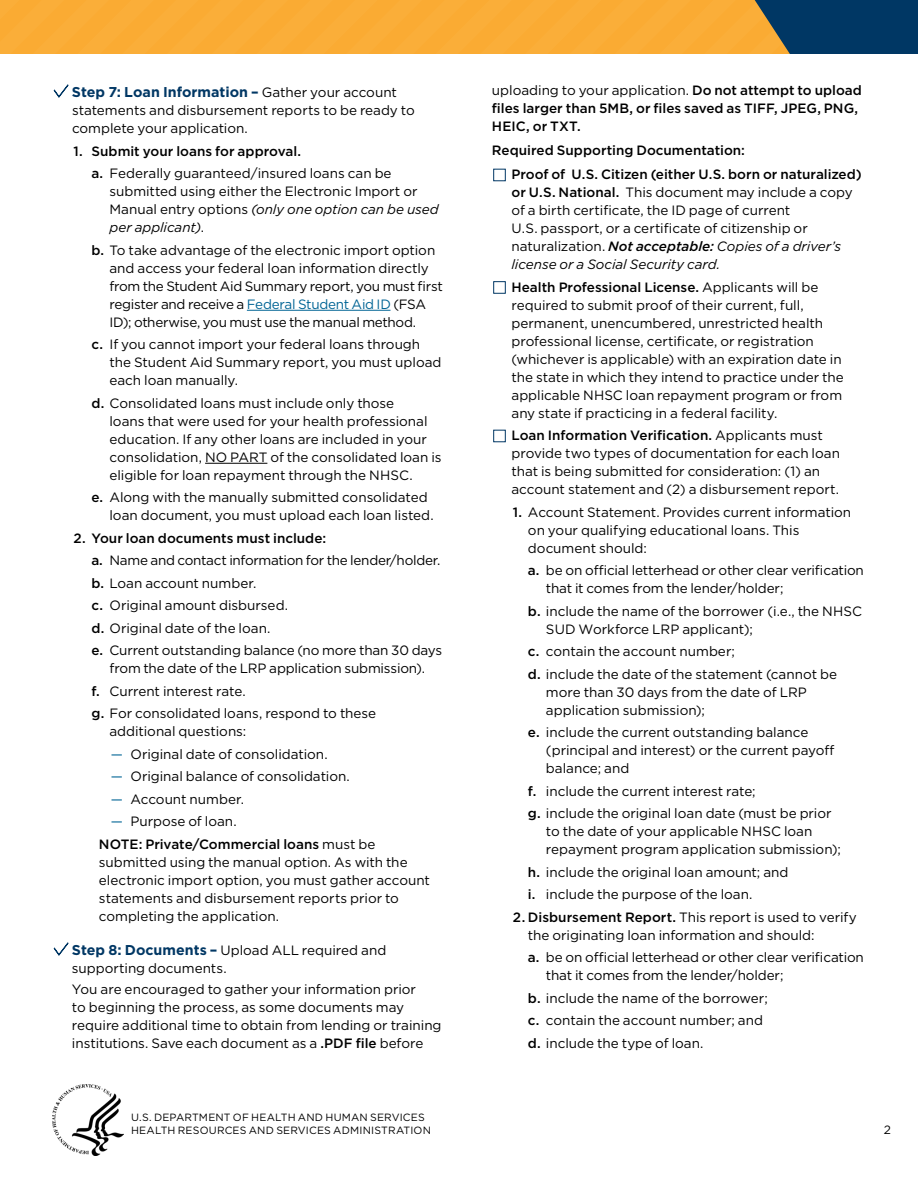
<style>
.page{position:relative;width:918px;height:1188px;background:#fff}
.page>*{position:absolute;margin:0;border:0;box-sizing:border-box;transform-origin:0 0}
.t1{font:700 14.25px "Gotham";color:#003764}
.t2{font:13.5px/18px "Gotham";letter-spacing:-.005em;color:#000}
.t3{font:500 13.5px/18px "Gotham";color:#000}
.t4{font:12px "Gotham";color:#000}
.t5{font:10.5px/13.5px "Gotham";letter-spacing:.015em;color:#000}
.s1{font-weight:400;font-size:13.5px;color:#000}
.s2{font-weight:500}
.s3{font-style:italic}
.s4{color:#006495}
.s5{font-weight:700;font-size:14.25px;color:#003764}
.s6{font-weight:400}
.s7{font-weight:500;font-style:italic}
</style>
<div class="page">
<svg style="left:0;top:0;width:918px;height:54px;background:#d39a3d"></svg>
<hr style="left:247px;top:310px;width:143px;height:1px;background:#006495">
<hr style="left:205px;top:463px;width:62px;height:1px;background:#000">
<svg style="left:54px;top:84px;width:14px;height:14px"></svg>
<svg style="left:54px;top:942px;width:14px;height:14px"></svg>
<div style="left:493px;top:169px;width:12px;height:12px;border:1px solid #003764"></div>
<div style="left:493px;top:281px;width:12px;height:12px;border:1px solid #003764"></div>
<div style="left:493px;top:430px;width:12px;height:12px;border:1px solid #003764"></div>
<img style="left:52px;top:1084px;width:71px;height:72px">
<p class="t1" style="left:72px;top:83px;width:326px">Step 7: Loan Information – <span class="s1">Gather your account</span></p>
<p class="t2" style="left:72px;top:101px;width:344px">statements and disbursement reports to be ready to complete your application.</p>
<p class="t3" style="left:74px;top:142px;width:11px">1.</p>
<p class="t3" style="left:91px;top:142px;width:211px">Submit your loans for approval.</p>
<p class="t2" style="left:109px;top:164px;width:331px;text-indent:-18px"><span class="s2">a.</span> Federally guaranteed/insured loans can be submitted using either the Electronic Import or Manual entry options <span class="s3">(only one option can be used per applicant)</span>.</p>
<p class="t2" style="left:109px;top:241px;width:335px;text-indent:-18px"><span class="s2">b.</span> To take advantage of the electronic import option and access your federal loan information directly from the Student Aid Summary report, you must first register and receive a <span class="s4">Federal Student Aid ID</span> (FSA ID); otherwise, you must use the manual method.</p>
<p class="t2" style="left:109px;top:335px;width:334px;text-indent:-18px"><span class="s2">c.</span> If you cannot import your federal loans through the Student Aid Summary report, you must upload each loan manually.</p>
<p class="t2" style="left:109px;top:394px;width:334px;text-indent:-18px"><span class="s2">d.</span> Consolidated loans must include only those<br>loans that were used for your health professional education. If any other loans are included in your consolidation, NO PART of the consolidated loan is eligible for loan repayment through the NHSC.</p>
<p class="t2" style="left:109px;top:488px;width:326px;text-indent:-18px"><span class="s2">e.</span> Along with the manually submitted consolidated loan document, you must upload each loan listed.</p>
<p class="t3" style="left:73px;top:529px;width:254px">2. Your loan documents must include:</p>
<p class="t2" style="left:91px;top:551px;width:350px"><span class="s2">a.</span> Name and contact information for the lender/holder.</p>
<p class="t2" style="left:91px;top:574px;width:166px"><span class="s2">b.</span> Loan account number.</p>
<p class="t2" style="left:91px;top:596px;width:198px"><span class="s2">c.</span> Original amount disbursed.</p>
<p class="t2" style="left:91px;top:619px;width:181px"><span class="s2">d.</span> Original date of the loan.</p>
<p class="t2" style="left:91px;top:641px;width:352px;text-align:center"><span class="s2">e.</span> Current outstanding balance (no more than 30 days from the date of the LRP application submission).</p>
<p class="t2" style="left:91px;top:682px;width:156px"><span class="s2">f.</span> Current interest rate.</p>
<p class="t2" style="left:91px;top:704px;width:286px"><span class="s2">g.</span> For consolidated loans, respond to these</p>
<p class="t2" style="left:109px;top:722px;width:138px">additional questions:</p>
<p class="t2" style="left:111px;top:745px;width:218px"><span class="s4">—</span> Original date of consolidation.</p>
<p class="t2" style="left:111px;top:767px;width:240px"><span class="s4">—</span> Original balance of consolidation.</p>
<p class="t2" style="left:111px;top:790px;width:135px"><span class="s4">—</span> Account number.</p>
<p class="t2" style="left:111px;top:812px;width:127px"><span class="s4">—</span> Purpose of loan.</p>
<p class="t2" style="left:99px;top:835px;width:333px"><span class="s2">NOTE: Private/Commercial loans</span> must be submitted using the manual option. As with the electronic import option, you must gather account statements and disbursement reports prior to completing the application.</p>
<p class="t2" style="left:72px;top:941px;width:316px"><span class="s5">Step 8: Documents –</span> Upload ALL required and supporting documents.</p>
<p class="t2" style="left:72px;top:980px;width:371px">You are encouraged to gather your information prior<br>to beginning the process, as some documents may require additional time to obtain from lending or training institutions. Save each document as a <span class="s2">.PDF file</span> before</p>
<p class="t5" style="left:131px;top:1110px;width:301px">U.S. DEPARTMENT OF HEALTH AND HUMAN SERVICES<br>HEALTH RESOURCES AND SERVICES ADMINISTRATION</p>
<p class="t3" style="left:492px;top:82px;width:371px"><span class="s6">uploading to your application.</span> Do not attempt to upload files larger than 5MB, or files saved as TIFF, JPEG, PNG,<br>HEIC, or TXT.</p>
<p class="t3" style="left:492px;top:142px;width:255px">Required Supporting Documentation:</p>
<p class="t2" style="left:511px;top:165px;width:352px"><span class="s2">Proof of U.S. Citizen (either U.S. born or naturalized) or U.S. National.</span> This document may include a copy of a birth certificate, the ID page of current<br>U.S. passport, or a certificate of citizenship or naturalization. <span class="s7">Not acceptable:</span> <span class="s3">Copies of a driver’s license or a Social Security card.</span></p>
<p class="t2" style="left:511px;top:278px;width:334px"><span class="s2">Health Professional License.</span> Applicants will be required to submit proof of their current, full, permanent, unencumbered, unrestricted health professional license, certificate, or registration (whichever is applicable) with an expiration date in the state in which they intend to practice under the applicable NHSC loan repayment program or from any state if practicing in a federal facility.</p>
<p class="t2" style="left:511px;top:426px;width:330px"><span class="s2">Loan Information Verification.</span> Applicants must provide two types of documentation for each loan that is being submitted for consideration: (1) an account statement and (2) a disbursement report.</p>
<p class="t2" style="left:513px;top:503px;width:340px"><span class="s2">1.</span> Account Statement. Provides current information</p>
<p class="t2" style="left:528px;top:521px;width:273px">on your qualifying educational loans. This document should:</p>
<p class="t2" style="left:546px;top:561px;width:319px;text-indent:-18px"><span class="s2">a.</span> be on official letterhead or other clear verification that it comes from the lender/holder;</p>
<p class="t2" style="left:546px;top:602px;width:318px;text-indent:-18px"><span class="s2">b.</span> include the name of the borrower (i.e., the NHSC<br>SUD Workforce LRP applicant);</p>
<p class="t2" style="left:528px;top:642px;width:209px"><span class="s2">c.</span> contain the account number;</p>
<p class="t2" style="left:546px;top:665px;width:293px;text-indent:-18px"><span class="s2">d.</span> include the date of the statement (cannot be more than 30 days from the date of LRP application submission);</p>
<p class="t2" style="left:546px;top:723px;width:290px;text-indent:-18px"><span class="s2">e.</span> include the current outstanding balance (principal and interest) or the current payoff balance; and</p>
<p class="t2" style="left:528px;top:782px;width:229px"><span class="s2">f.</span> include the current interest rate;</p>
<p class="t2" style="left:546px;top:804px;width:297px;text-indent:-18px"><span class="s2">g.</span> include the original loan date (must be prior to the date of your applicable NHSC loan repayment program application submission);</p>
<p class="t2" style="left:528px;top:863px;width:262px"><span class="s2">h.</span> include the original loan amount; and</p>
<p class="t2" style="left:528px;top:885px;width:226px"><span class="s2">i.</span> include the purpose of the loan.</p>
<p class="t2" style="left:513px;top:908px;width:345px"><span class="s2">2. Disbursement Report.</span> This report is used to verify</p>
<p class="t2" style="left:528px;top:926px;width:288px">the originating loan information and should:</p>
<p class="t2" style="left:546px;top:948px;width:319px;text-indent:-18px"><span class="s2">a.</span> be on official letterhead or other clear verification that it comes from the lender/holder;</p>
<p class="t2" style="left:528px;top:989px;width:241px"><span class="s2">b.</span> include the name of the borrower;</p>
<p class="t2" style="left:528px;top:1011px;width:237px"><span class="s2">c.</span> contain the account number; and</p>
<p class="t2" style="left:528px;top:1034px;width:177px"><span class="s2">d.</span> include the type of loan.</p>
<p class="t4" style="left:884px;top:1122px;width:9px">2</p>
</div>
